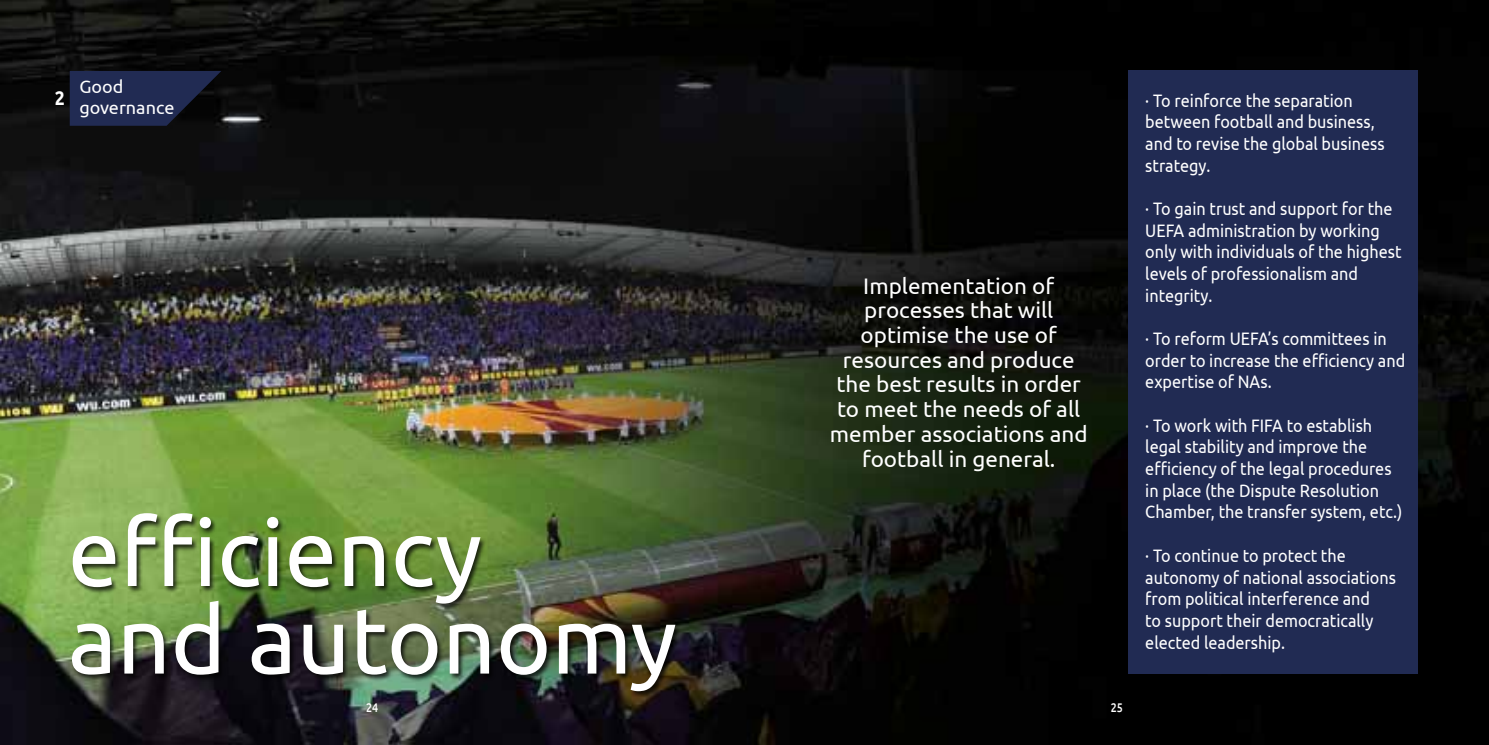
<style>
.page{position:relative;width:1489px;height:745px;background:#fff}
.page>*{position:absolute;margin:0;border:0;box-sizing:border-box;transform-origin:0 0}
.t1{font:93.75px/87.5px "Ubuntu";color:#fff}
.t2{font:22.5px/24.6px "Ubuntu";color:#fff;text-align:center}
.t3{font:700 19.62px "Ubuntu";color:#fff;scale:.9 1}
.t4{font:18px/21.6px "Ubuntu";color:#fff;scale:.9 1}
.t5{font:18px/20.2px "Ubuntu";color:#fff}
.t6{font:500 12.5px "Ubuntu";color:#fff;scale:.85 1}
</style>
<div class="page">
<img style="left:0;top:0;width:1488px;height:744px">
<div style="left:71px;top:512px;width:610px;height:184px;background:#000;opacity:.75"></div>
<svg style="left:70px;top:71px;width:151px;height:55px;background:#1c2445"></svg>
<div style="left:1128px;top:71px;width:289px;height:602px;background:#212b53"></div>
<p class="t3" style="left:55px;top:86px;width:13px">2</p>
<p class="t5" style="left:79px;top:76px;width:97px">Good governance</p>
<h1 class="t1" style="left:68px;top:505px;width:610px">efficiency<br>and autonomy</h1>
<p class="t2" style="left:829px;top:272px;width:259px">Implementation of processes that will optimise the use of resources and produce the best results in order to meet the needs of all member associations and football in general.</p>
<p class="t6" style="left:366px;top:698px;width:16px">24</p>
<p class="t6" style="left:1110px;top:698px;width:16px">25</p>
<p class="t4" style="left:1145px;top:89px;width:267px">· To reinforce the separation between football and business, and to revise the global business strategy.</p>
<p class="t4" style="left:1145px;top:197px;width:286px">· To gain trust and support for the<br>UEFA administration by working only with individuals of the highest levels of professionalism and integrity.</p>
<p class="t4" style="left:1145px;top:327px;width:290px">· To reform UEFA’s committees in order to increase the efficiency and expertise of NAs.</p>
<p class="t4" style="left:1145px;top:413px;width:287px">· To work with FIFA to establish legal stability and improve the efficiency of the legal procedures in place (the Dispute Resolution Chamber, the transfer system, etc.)</p>
<p class="t4" style="left:1145px;top:543px;width:280px">· To continue to protect the autonomy of national associations from political interference and<br>to support their democratically elected leadership.</p>
</div>
